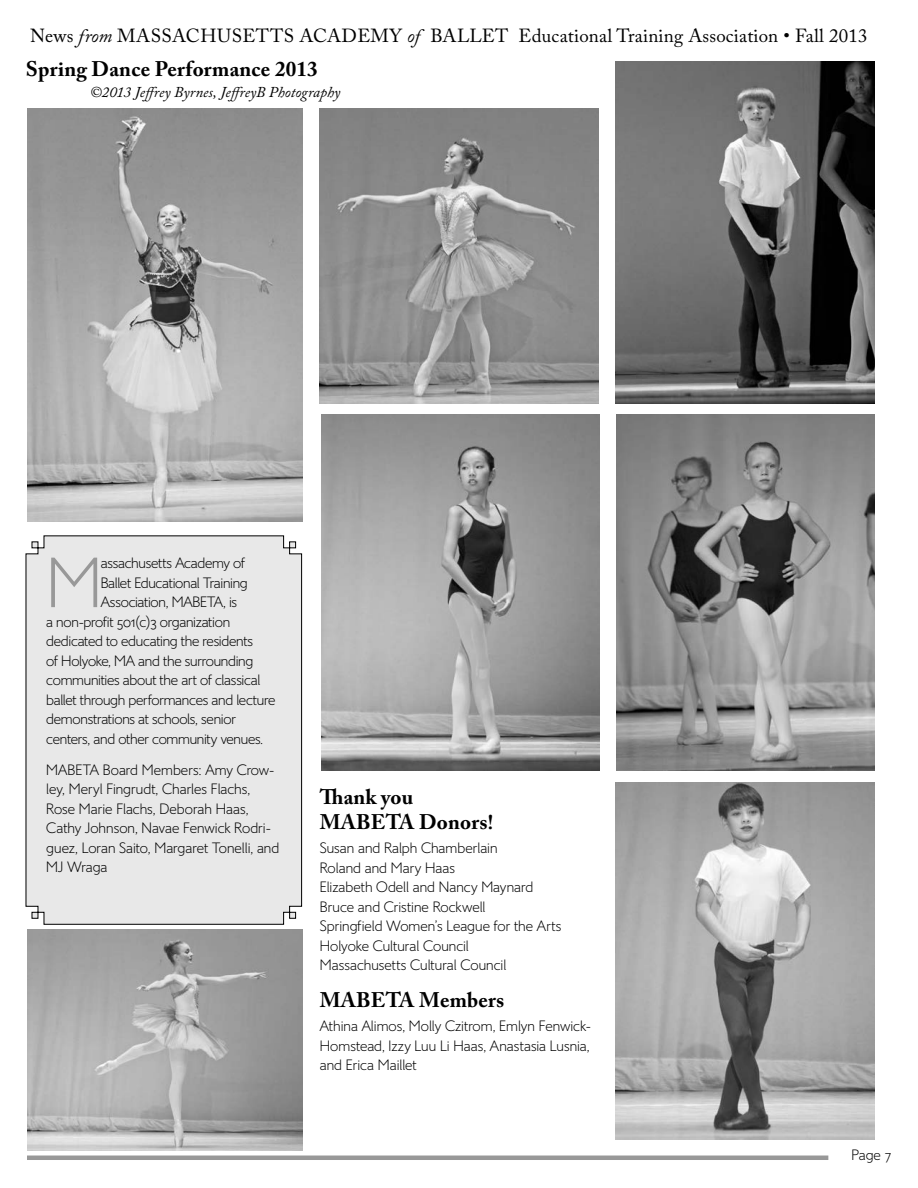
<style>
.page{position:relative;width:918px;height:1188px;background:#fff}
.page>*{position:absolute;margin:0;border:0;box-sizing:border-box;transform-origin:0 0}
.t1{font:300 70.65px "CC Art Sans";color:#989898}
.t2{font:700 21px/25.5px "Adobe Caslon Pro";letter-spacing:.01em;color:#000}
.t3{font:18.9px "Adobe Caslon Pro";letter-spacing:.01em;color:#000}
.t4{font:300 15px/19.5px "CC Art Sans";letter-spacing:-.005em;color:#000}
.t5{font:italic 15px "Adobe Caslon Pro";color:#000}
.s1{font-style:italic}
</style>
<div class="page">
<hr style="left:27px;top:1156px;width:801px;height:4px;background:#989898">
<div style="left:26px;top:535px;width:276px;height:390px;background:#e8e8e8"></div>
<img style="left:321px;top:414px;width:279px;height:357px">
<img style="left:615px;top:61px;width:260px;height:343px">
<img style="left:617px;top:414px;width:258px;height:357px">
<img style="left:27px;top:930px;width:276px;height:220px">
<img style="left:616px;top:782px;width:259px;height:358px">
<img style="left:320px;top:108px;width:278px;height:296px">
<img style="left:27px;top:108px;width:276px;height:414px">
<p class="t3" style="left:30px;top:25px;width:839px">News <span class="s1">from</span> MASSACHUSETTS ACADEMY <span class="s1">of</span> BALLET Educational Training Association • Fall 2013</p>
<h2 class="t2" style="left:26px;top:56px;width:293px">Spring Dance Performance 2013</h2>
<p class="t5" style="left:90px;top:83px;width:252px">©2013 Jeffrey Byrnes, JeffreyB Photography</p>
<h1 class="t1" style="left:46px;top:542px;width:57px">M</h1>
<p class="t4" style="left:101px;top:553px;width:146px">assachusetts Academy of</p>
<p class="t4" style="left:101px;top:573px;width:149px">Ballet Educational Training</p>
<p class="t4" style="left:101px;top:592px;width:138px">Association, MABETA, is</p>
<p class="t4" style="left:46px;top:612px;width:185px">a non-profit 501(c)3 organization</p>
<p class="t4" style="left:46px;top:631px;width:208px">dedicated to educating the residents</p>
<p class="t4" style="left:46px;top:651px;width:208px">of Holyoke, MA and the surrounding</p>
<p class="t4" style="left:46px;top:670px;width:216px">communities about the art of classical</p>
<p class="t4" style="left:46px;top:690px;width:231px">ballet through performances and lecture</p>
<p class="t4" style="left:46px;top:709px;width:191px">demonstrations at schools, senior</p>
<p class="t4" style="left:46px;top:729px;width:218px">centers, and other community venues.</p>
<p class="t4" style="left:46px;top:760px;width:235px">MABETA Board Members: Amy Crow&shy;ley, Meryl Fingrudt, Charles Flachs,<br>Rose Marie Flachs, Deborah Haas,<br>Cathy Johnson, Navae Fenwick Rodri&shy;guez, Loran Saito, Margaret Tonelli, and<br>MJ Wraga</p>
<h2 class="t2" style="left:320px;top:784px;width:175px">Thank you<br>MABETA Donors!</h2>
<p class="t4" style="left:320px;top:838px;width:243px">Susan and Ralph Chamberlain<br>Roland and Mary Haas<br>Elizabeth Odell and Nancy Maynard<br>Bruce and Cristine Rockwell<br>Springfield Women’s League for the Arts<br>Holyoke Cultural Council<br>Massachusetts Cultural Council</p>
<h2 class="t2" style="left:320px;top:987px;width:186px">MABETA Members</h2>
<p class="t4" style="left:320px;top:1016px;width:273px;text-align:justify">Athina Alimos, Molly Czitrom, Emlyn Fenwick-Homstead, Izzy Luu Li Haas, Anastasia Lusnia, and Erica Maillet</p>
<p class="t4" style="left:852px;top:1145px;width:41px">Page 7</p>
</div>
